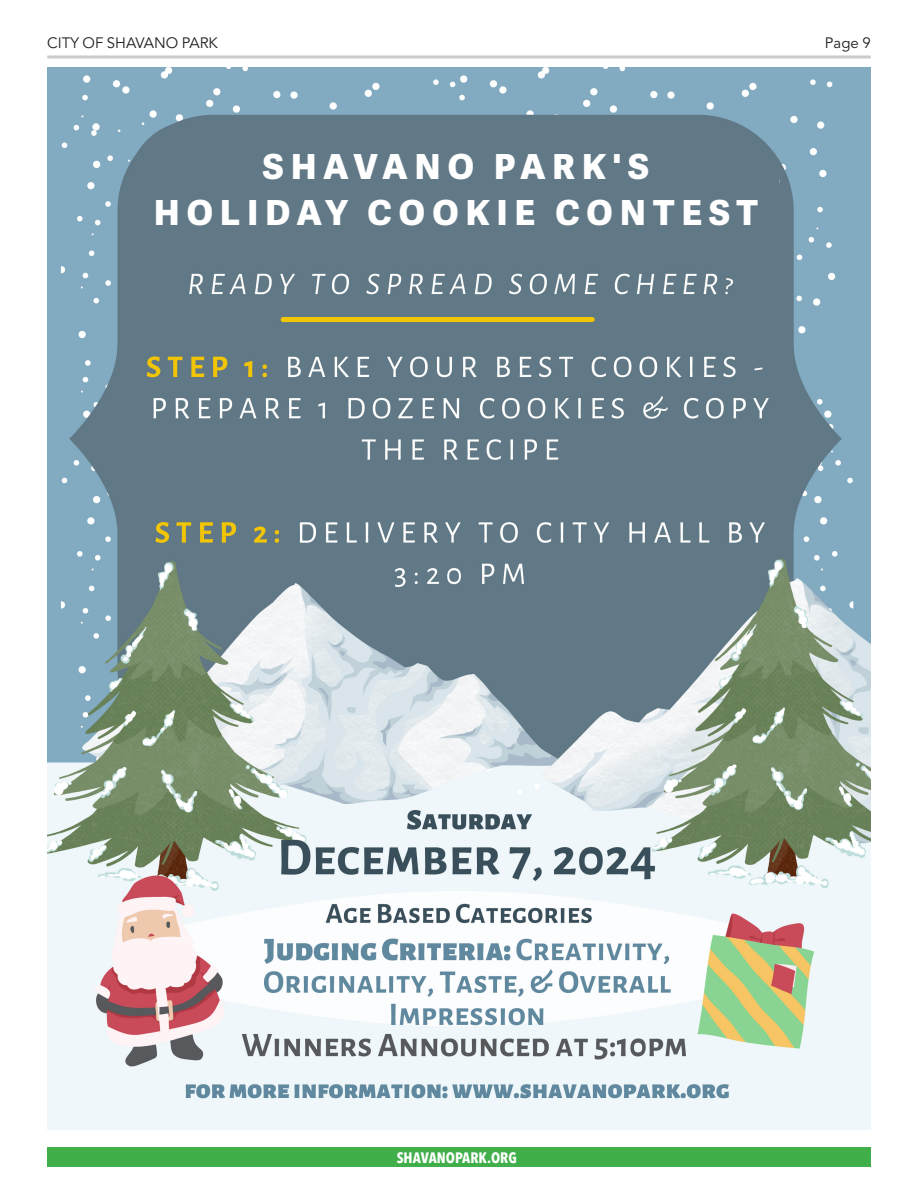
<style>
.page{position:relative;width:918px;height:1188px;background:#fff}
.page>*{position:absolute;margin:0;border:0;box-sizing:border-box;transform-origin:0 0}
.t1{font:800 34.5px "Adelle Sans";letter-spacing:.21em;color:#fff}
.t2{font:15px "Avenir LT Std";color:#231f20}
.t3{font:700 condensed 15px "Avenir Next LT Pro";color:#fff}
</style>
<div class="page">
<hr style="left:47px;top:56px;width:824px;height:2px;background:#cbcbcb">
<div style="left:47px;top:1148px;width:824px;height:19px;background:#40ae49"></div>
<img style="left:47px;top:68px;width:824px;height:1062px">
<div style="left:128px;top:121px;width:652px;height:129px;background:#617986;border-radius:64px"></div>
<p class="t2" style="left:47px;top:35px;width:172px">CITY OF SHAVANO PARK</p>
<p class="t2" style="left:825px;top:35px;width:47px">Page 9</p>
<p class="t1" style="left:263px;top:145px;width:388px">SHAVANO PARK'S</p>
<p class="t1" style="left:154px;top:191px;width:605px">HOLIDAY COOKIE CONTEST</p>
<p class="t3" style="left:397px;top:1149px;width:122px">SHAVANOPARK.ORG</p>
</div>
